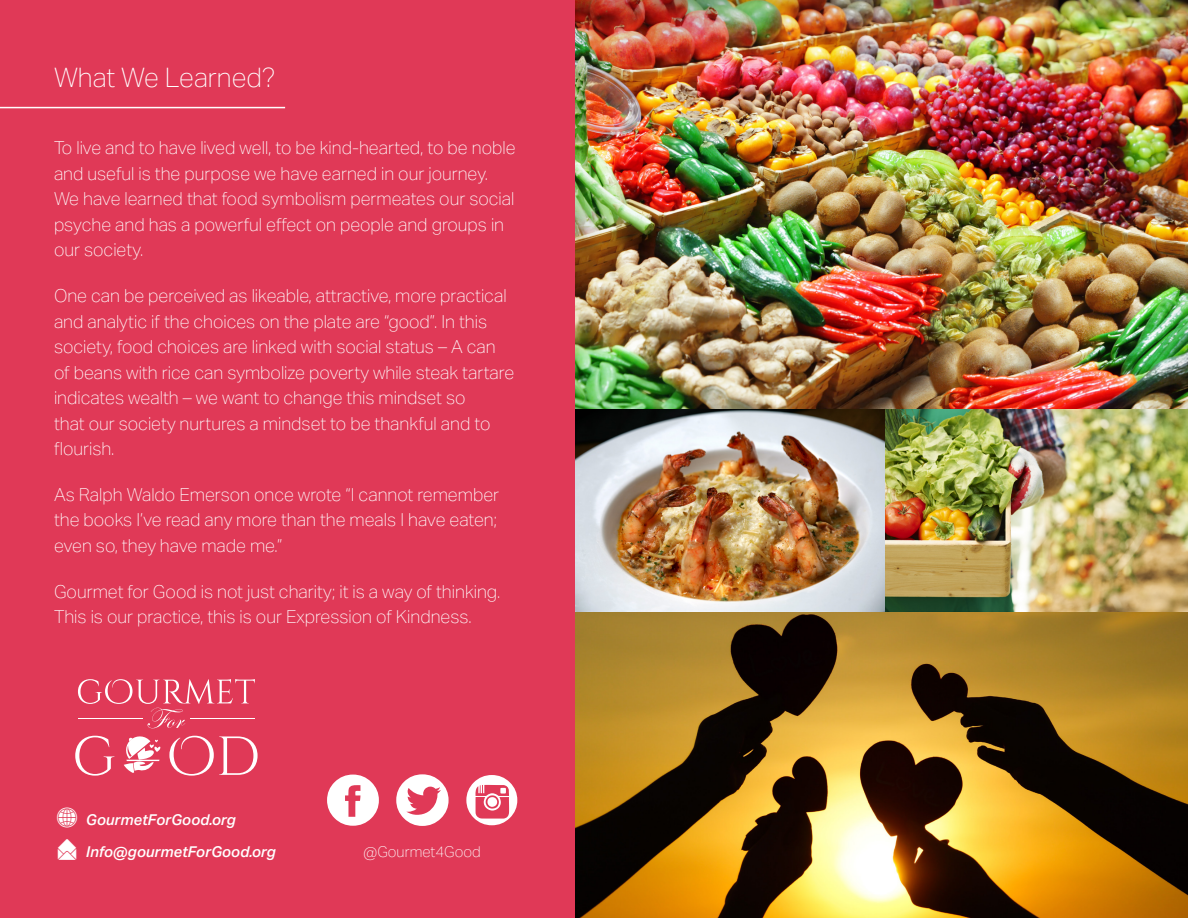
<style>
.page{position:relative;width:1188px;height:918px;background:#fff}
.page>*{position:absolute;margin:0;border:0;box-sizing:border-box;transform-origin:0 0}
.t1{font:100 27px "Aktiv Grotesk";color:#fff}
.t2{font:100 18px/25.5px "Aktiv Grotesk";color:#fff}
.t3{font:italic 500 15px "Aktiv Grotesk";color:#fff}
.t4{font:100 15px "Aktiv Grotesk";color:#fff}
</style>
<div class="page">
<img style="left:575px;top:611px;width:613px;height:307px">
<img style="left:575px;top:409px;width:310px;height:202px">
<img style="left:885px;top:409px;width:303px;height:202px">
<img style="left:575px;top:0;width:613px;height:409px">
<div style="left:0;top:0;width:575px;height:918px;background:#e03957"></div>
<hr style="left:0;top:107px;width:285px;height:1px;background:#fff">
<svg style="left:396px;top:774px;width:53px;height:52px"></svg>
<svg style="left:466px;top:775px;width:51px;height:50px"></svg>
<svg style="left:327px;top:775px;width:52px;height:51px"></svg>
<svg style="left:78px;top:679px;width:177px;height:49px"></svg>
<hr style="left:78px;top:718px;width:65px;height:1px;background:#fff">
<hr style="left:190px;top:718px;width:65px;height:1px;background:#fff">
<svg style="left:75px;top:736px;width:39px;height:40px"></svg>
<svg style="left:169px;top:736px;width:89px;height:40px"></svg>
<svg style="left:124px;top:736px;width:37px;height:37px"></svg>
<p class="t1" style="left:54px;top:62px;width:223px">What We Learned?</p>
<p class="t2" style="left:54px;top:135px;width:463px">To live and to have lived well, to be kind-hearted, to be noble and useful is the purpose we have earned in our journey.<br>We have learned that food symbolism permeates our social psyche and has a powerful effect on people and groups in our society.</p>
<p class="t2" style="left:54px;top:283px;width:462px">One can be perceived as likeable, attractive, more practical and analytic if the choices on the plate are “good”. In this society, food choices are linked with social status – A can of beans with rice can symbolize poverty while steak tartare indicates wealth – we want to change this mindset so<br>that our society nurtures a mindset to be thankful and to flourish.</p>
<p class="t2" style="left:54px;top:482px;width:447px;text-align:justify">As Ralph Waldo Emerson once wrote “I cannot remember the books I’ve read any more than the meals I have eaten; even so, they have made me.”</p>
<p class="t2" style="left:54px;top:579px;width:448px">Gourmet for Good is not just charity; it is a way of thinking.<br>This is our practice, this is our Expression of Kindness.</p>
<p class="t3" style="left:86px;top:810px;width:151px">GourmetForGood.org</p>
<p class="t3" style="left:86px;top:842px;width:191px">Info@gourmetForGood.org</p>
<p class="t4" style="left:364px;top:843px;width:119px">@Gourmet4Good</p>
</div>
